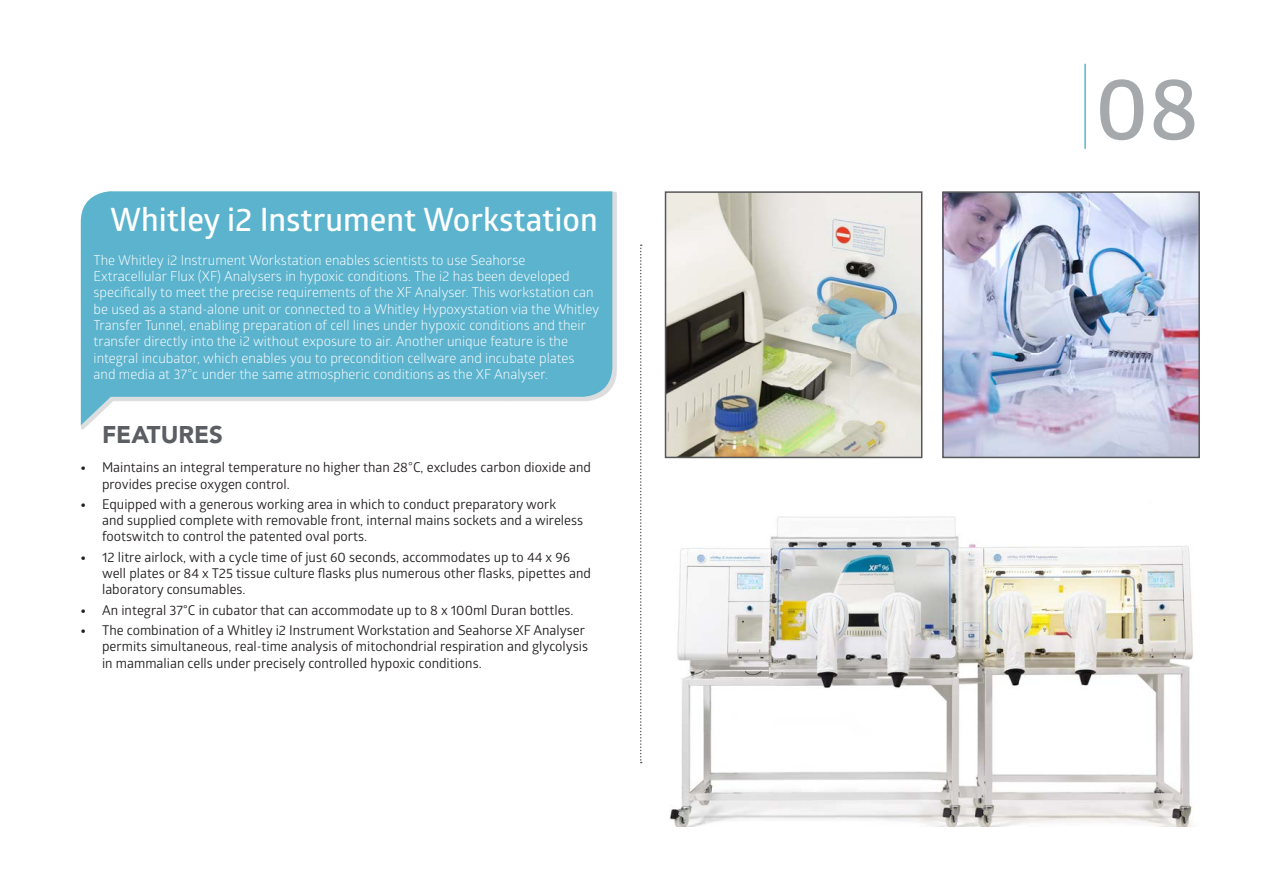
<style>
.page{position:relative;width:1263px;height:893px;background:#fff}
.page>*{position:absolute;margin:0;border:0;box-sizing:border-box;transform-origin:0 0}
.t1{font:600 87px "Glober";color:#a5a9ac}
.t2{font:600 32.25px "Glober";color:#fff}
.t3{font:900 24px "Avenir";color:#5b5e62}
.t4{font:13.65px/16.4px "Glober";color:#fff}
.t5{font:13.5px/16.2px "Glober";color:#231f20}
.s1{font-weight:800}
</style>
<div class="page">
<hr style="left:1084px;top:64px;width:2px;height:85px;background:#5bb3cd">
<img style="left:670px;top:516px;width:523px;height:310px">
<img style="left:945px;top:194px;width:252px;height:261px">
<div style="left:942px;top:191px;width:258px;height:267px;border:2px solid #57585a"></div>
<img style="left:668px;top:194px;width:251px;height:261px">
<div style="left:665px;top:191px;width:257px;height:267px;border:2px solid #57585a"></div>
<svg style="left:640px;top:244px;width:2px;height:519px"></svg>
<img style="left:81px;top:192px;width:535px;height:237px">
<svg style="left:81px;top:191px;width:531px;height:234px;background:#6ebbd2"></svg>
<h2 class="t2" style="left:110px;top:197px;width:489px">Whitley i2 Instrument Workstation</h2>
<p class="t4" style="left:94px;top:251px;width:507px">The Whitley i2 Instrument Workstation enables scientists to use Seahorse Extracellular Flux (XF) Analysers in hypoxic conditions. The i2 has been developed specifically to meet the precise requirements of the XF Analyser. This workstation can be used as a stand-alone unit or connected to a Whitley Hypoxystation via the Whitley Transfer Tunnel, enabling preparation of cell lines under hypoxic conditions and their transfer directly into the i2 without exposure to air. Another unique feature is the integral incubator, which enables you to precondition cellware and incubate plates and media at 37°c under the same atmospheric conditions as the XF Analyser.</p>
<h3 class="t3" style="left:102px;top:421px;width:122px">FEATURES</h3>
<p class="t5" style="left:102px;top:459px;width:491px;text-indent:-21px"><span class="s1">•</span> Maintains an integral temperature no higher than 28°C, excludes carbon dioxide and provides precise oxygen control.</p>
<p class="t5" style="left:102px;top:496px;width:482px;text-indent:-21px"><span class="s1">•</span> Equipped with a generous working area in which to conduct preparatory work<br>and supplied complete with removable front, internal mains sockets and a wireless footswitch to control the patented oval ports.</p>
<p class="t5" style="left:102px;top:548px;width:490px;text-indent:-21px"><span class="s1">•</span> 12 litre airlock, with a cycle time of just 60 seconds, accommodates up to 44 x 96 well plates or 84 x T25 tissue culture flasks plus numerous other flasks, pipettes and laboratory consumables.</p>
<p class="t5" style="left:81px;top:601px;width:494px"><span class="s1">•</span> An integral 37˚C in cubator that can accommodate up to 8 x 100ml Duran bottles.</p>
<p class="t5" style="left:102px;top:622px;width:487px;text-indent:-21px"><span class="s1">•</span> The combination of a Whitley i2 Instrument Workstation and Seahorse XF Analyser permits simultaneous, real-time analysis of mitochondrial respiration and glycolysis in mammalian cells under precisely controlled hypoxic conditions.</p>
<h1 class="t1" style="left:1095px;top:48px;width:106px">08</h1>
</div>
